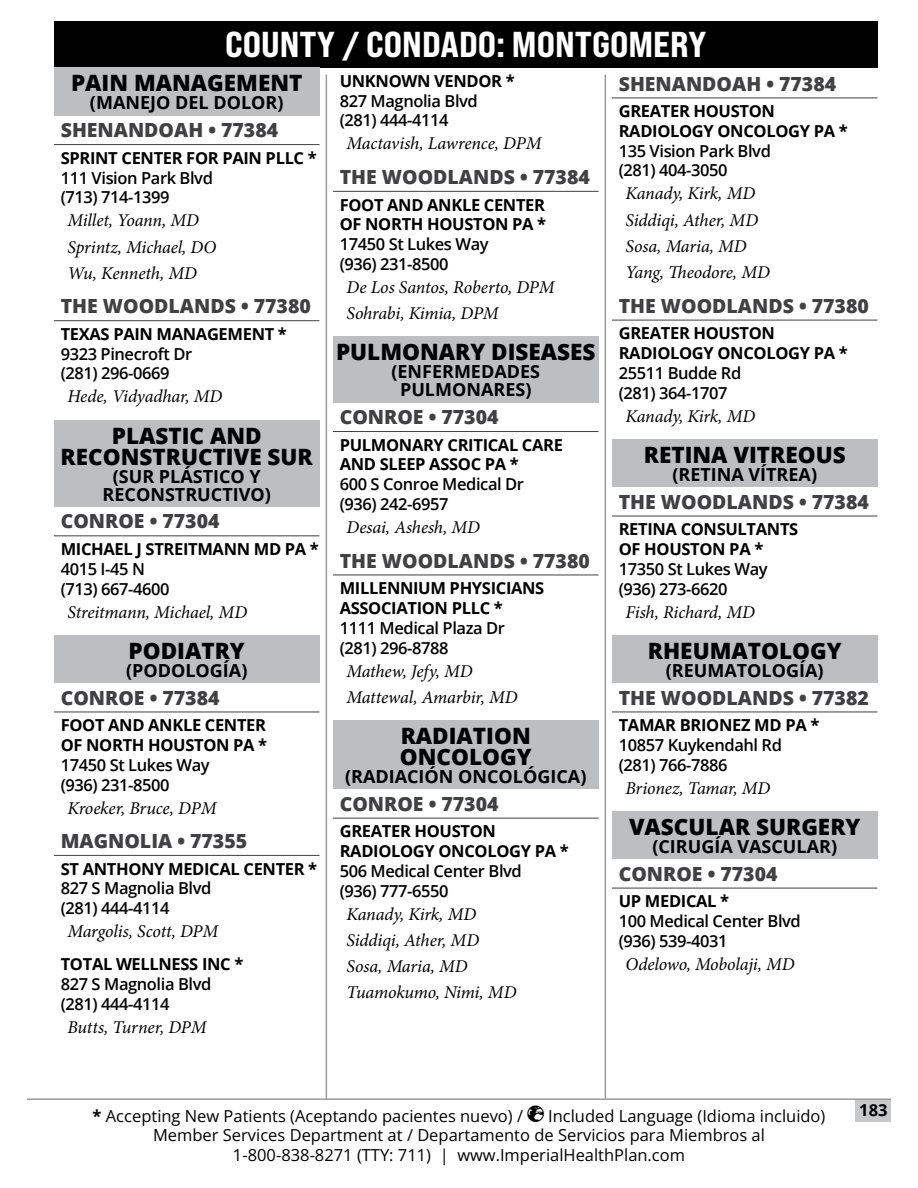
<style>
.page{position:relative;width:918px;height:1188px;background:#fff}
.page>*{position:absolute;margin:0;border:0;box-sizing:border-box;transform-origin:0 0}
.t1{font:36px "Bebas Neue Pro Exp Eb";color:#fff}
.Specialty{font:800 22.5px/21px "Open Sans";color:#000;text-align:center}
.City{font:800 19.5px "Open Sans";color:#414042}
.Pro{font:italic 18px "Minion Pro";letter-spacing:-.01em;color:#000}
.Spanish{font:700 18px/18px "Open Sans";color:#000;text-align:center}
.Location{font:600 16.5px/19.8px "Open Sans";letter-spacing:-.025em;color:#000}
.Group{font:700 16.5px/19.8px "Open Sans";letter-spacing:-.02em;color:#000}
.t2{font:16.5px "Open Sans";color:#000}
.s1{font-weight:700}
</style>
<div class="page">
<div style="left:54px;top:21px;width:824px;height:46px;background:#000"></div>
<div style="left:856px;top:1100px;width:35px;height:21px;background:#c7c8ca"></div>
<hr style="left:27px;top:1098px;width:864px;height:2px;background:#000">
<hr style="left:326px;top:75px;width:1px;height:1023px;background:#000">
<hr style="left:605px;top:75px;width:1px;height:1023px;background:#000">
<div style="left:54px;top:68px;width:266px;height:31px;background:#bcbec0"></div>
<div style="left:54px;top:89px;width:266px;height:26px;background:#bcbec0"></div>
<hr style="left:54px;top:144px;width:266px;height:1px;background:#414042">
<hr style="left:54px;top:320px;width:266px;height:1px;background:#414042">
<div style="left:54px;top:420px;width:266px;height:53px;background:#bcbec0"></div>
<div style="left:54px;top:462px;width:266px;height:45px;background:#bcbec0"></div>
<hr style="left:54px;top:535px;width:266px;height:1px;background:#414042">
<div style="left:54px;top:635px;width:266px;height:32px;background:#bcbec0"></div>
<div style="left:54px;top:656px;width:266px;height:27px;background:#bcbec0"></div>
<hr style="left:54px;top:712px;width:266px;height:1px;background:#414042">
<hr style="left:54px;top:855px;width:266px;height:1px;background:#414042">
<hr style="left:333px;top:191px;width:265px;height:1px;background:#414042">
<div style="left:333px;top:336px;width:265px;height:32px;background:#bcbec0"></div>
<div style="left:333px;top:358px;width:265px;height:44px;background:#bcbec0"></div>
<hr style="left:333px;top:431px;width:265px;height:1px;background:#414042">
<hr style="left:333px;top:575px;width:265px;height:1px;background:#414042">
<div style="left:333px;top:720px;width:265px;height:53px;background:#bcbec0"></div>
<div style="left:333px;top:763px;width:265px;height:26px;background:#bcbec0"></div>
<hr style="left:333px;top:818px;width:265px;height:1px;background:#414042">
<hr style="left:612px;top:98px;width:266px;height:1px;background:#414042">
<hr style="left:612px;top:320px;width:266px;height:1px;background:#414042">
<div style="left:612px;top:439px;width:266px;height:32px;background:#bcbec0"></div>
<div style="left:612px;top:460px;width:266px;height:27px;background:#bcbec0"></div>
<hr style="left:612px;top:516px;width:266px;height:1px;background:#414042">
<div style="left:612px;top:635px;width:266px;height:32px;background:#bcbec0"></div>
<div style="left:612px;top:656px;width:266px;height:27px;background:#bcbec0"></div>
<hr style="left:612px;top:712px;width:266px;height:1px;background:#414042">
<div style="left:612px;top:811px;width:266px;height:32px;background:#bcbec0"></div>
<div style="left:612px;top:832px;width:266px;height:27px;background:#bcbec0"></div>
<hr style="left:612px;top:888px;width:266px;height:1px;background:#414042">
<h1 class="t1" style="left:225px;top:22px;width:483px">COUNTY / CONDADO: MONTGOMERY</h1>
<h1 class="Specialty" style="left:71px;top:72px;width:233px">PAIN MANAGEMENT</h1>
<p class="Spanish" style="left:90px;top:93px;width:195px">(MANEJO DEL DOLOR)</p>
<h4 class="City" style="left:61px;top:115px;width:219px">SHENANDOAH • 77384</h4>
<p class="Group" style="left:61px;top:147px;width:258px">SPRINT CENTER FOR PAIN PLLC *</p>
<p class="Location" style="left:61px;top:167px;width:154px">111 Vision Park Blvd (713) 714-1399</p>
<p class="Pro" style="left:68px;top:208px;width:133px">Millet, Yoann, MD</p>
<p class="Pro" style="left:68px;top:235px;width:150px">Sprintz, Michael, DO</p>
<p class="Pro" style="left:68px;top:261px;width:131px">Wu, Kenneth, MD</p>
<h4 class="City" style="left:61px;top:291px;width:252px">THE WOODLANDS • 77380</h4>
<p class="Group" style="left:61px;top:324px;width:228px">TEXAS PAIN MANAGEMENT *</p>
<p class="Location" style="left:61px;top:343px;width:133px">9323 Pinecroft Dr (281) 296-0669</p>
<p class="Pro" style="left:68px;top:384px;width:156px">Hede, Vidyadhar, MD</p>
<h1 class="Specialty" style="left:61px;top:424px;width:254px">PLASTIC AND<br>RECONSTRUCTIVE SUR</h1>
<p class="Spanish" style="left:103px;top:467px;width:170px">(SUR PLÁSTICO Y<br>RECONSTRUCTIVO)</p>
<h4 class="City" style="left:61px;top:507px;width:160px">CONROE • 77304</h4>
<p class="Group" style="left:61px;top:539px;width:260px">MICHAEL J STREITMANN MD PA *</p>
<p class="Location" style="left:61px;top:559px;width:110px">4015 I-45 N (713) 667-4600</p>
<p class="Pro" style="left:68px;top:600px;width:181px">Streitmann, Michael, MD</p>
<h1 class="Specialty" style="left:129px;top:639px;width:118px">PODIATRY</h1>
<p class="Spanish" style="left:126px;top:661px;width:123px">(PODOLOGÍA)</p>
<h4 class="City" style="left:61px;top:683px;width:160px">CONROE • 77384</h4>
<p class="Group" style="left:61px;top:715px;width:208px">FOOT AND ANKLE CENTER<br>OF NORTH HOUSTON PA *</p>
<p class="Location" style="left:61px;top:754px;width:150px">17450 St Lukes Way (936) 231-8500</p>
<p class="Pro" style="left:68px;top:795px;width:150px">Kroeker, Bruce, DPM</p>
<h4 class="City" style="left:61px;top:826px;width:188px">MAGNOLIA • 77355</h4>
<p class="Group" style="left:61px;top:858px;width:258px">ST ANTHONY MEDICAL CENTER *</p>
<p class="Location" style="left:61px;top:878px;width:152px">827 S Magnolia Blvd (281) 444-4114</p>
<p class="Pro" style="left:68px;top:919px;width:152px">Margolis, Scott, DPM</p>
<p class="Group" style="left:61px;top:954px;width:184px">TOTAL WELLNESS INC *</p>
<p class="Location" style="left:61px;top:974px;width:152px">827 S Magnolia Blvd (281) 444-4114</p>
<p class="Pro" style="left:68px;top:1015px;width:141px">Butts, Turner, DPM</p>
<p class="Group" style="left:340px;top:71px;width:176px">UNKNOWN VENDOR *</p>
<p class="Location" style="left:340px;top:90px;width:140px">827 Magnolia Blvd (281) 444-4114</p>
<p class="Pro" style="left:346px;top:131px;width:197px">Mactavish, Lawrence, DPM</p>
<h4 class="City" style="left:340px;top:162px;width:252px">THE WOODLANDS • 77384</h4>
<p class="Group" style="left:340px;top:194px;width:208px">FOOT AND ANKLE CENTER<br>OF NORTH HOUSTON PA *</p>
<p class="Location" style="left:340px;top:234px;width:150px">17450 St Lukes Way (936) 231-8500</p>
<p class="Pro" style="left:346px;top:275px;width:210px">De Los Santos, Roberto, DPM</p>
<p class="Pro" style="left:346px;top:301px;width:154px">Sohrabi, Kimia, DPM</p>
<h1 class="Specialty" style="left:336px;top:341px;width:261px">PULMONARY DISEASES</h1>
<p class="Spanish" style="left:391px;top:362px;width:150px">(ENFERMEDADES<br>PULMONARES)</p>
<h4 class="City" style="left:340px;top:402px;width:160px">CONROE • 77304</h4>
<p class="Group" style="left:340px;top:434px;width:225px">PULMONARY CRITICAL CARE<br>AND SLEEP ASSOC PA *</p>
<p class="Location" style="left:340px;top:474px;width:186px">600 S Conroe Medical Dr (936) 242-6957</p>
<p class="Pro" style="left:346px;top:515px;width:135px">Desai, Ashesh, MD</p>
<h4 class="City" style="left:340px;top:546px;width:252px">THE WOODLANDS • 77380</h4>
<p class="Group" style="left:340px;top:578px;width:206px">MILLENNIUM PHYSICIANS<br>ASSOCIATION PLLC *</p>
<p class="Location" style="left:340px;top:617px;width:167px">1111 Medical Plaza Dr (281) 296-8788</p>
<p class="Pro" style="left:346px;top:658px;width:128px">Mathew, Jefy, MD</p>
<p class="Pro" style="left:346px;top:685px;width:173px">Mattewal, Amarbir, MD</p>
<h1 class="Specialty" style="left:400px;top:724px;width:133px;text-align:left">RADIATION<br>ONCOLOGY</h1>
<p class="Spanish" style="left:345px;top:767px;width:243px">(RADIACIÓN ONCOLÓGICA)</p>
<h4 class="City" style="left:340px;top:789px;width:160px">CONROE • 77304</h4>
<p class="Group" style="left:340px;top:821px;width:231px">GREATER HOUSTON<br>RADIOLOGY ONCOLOGY PA *</p>
<p class="Location" style="left:340px;top:861px;width:184px">506 Medical Center Blvd (936) 777-6550</p>
<p class="Pro" style="left:346px;top:902px;width:131px">Kanady, Kirk, MD</p>
<p class="Pro" style="left:346px;top:928px;width:134px">Siddiqi, Ather, MD</p>
<p class="Pro" style="left:346px;top:954px;width:123px">Sosa, Maria, MD</p>
<p class="Pro" style="left:346px;top:980px;width:171px">Tuamokumo, Nimi, MD</p>
<h4 class="City" style="left:619px;top:69px;width:219px">SHENANDOAH • 77384</h4>
<p class="Group" style="left:619px;top:101px;width:231px">GREATER HOUSTON<br>RADIOLOGY ONCOLOGY PA *</p>
<p class="Location" style="left:619px;top:140px;width:154px">135 Vision Park Blvd (281) 404-3050</p>
<p class="Pro" style="left:626px;top:181px;width:131px">Kanady, Kirk, MD</p>
<p class="Pro" style="left:626px;top:208px;width:134px">Siddiqi, Ather, MD</p>
<p class="Pro" style="left:626px;top:234px;width:123px">Sosa, Maria, MD</p>
<p class="Pro" style="left:626px;top:260px;width:146px">Yang, Theodore, MD</p>
<h4 class="City" style="left:619px;top:291px;width:252px">THE WOODLANDS • 77380</h4>
<p class="Group" style="left:619px;top:323px;width:231px">GREATER HOUSTON<br>RADIOLOGY ONCOLOGY PA *</p>
<p class="Location" style="left:619px;top:363px;width:124px">25511 Budde Rd (281) 364-1707</p>
<p class="Pro" style="left:626px;top:404px;width:131px">Kanady, Kirk, MD</p>
<h1 class="Specialty" style="left:644px;top:443px;width:203px">RETINA VITREOUS</h1>
<p class="Spanish" style="left:672px;top:465px;width:146px">(RETINA VÍTREA)</p>
<h4 class="City" style="left:619px;top:487px;width:252px">THE WOODLANDS • 77384</h4>
<p class="Group" style="left:619px;top:519px;width:181px">RETINA CONSULTANTS<br>OF HOUSTON PA *</p>
<p class="Location" style="left:619px;top:559px;width:150px">17350 St Lukes Way (936) 273-6620</p>
<p class="Pro" style="left:626px;top:600px;width:131px">Fish, Richard, MD</p>
<h1 class="Specialty" style="left:648px;top:639px;width:195px">RHEUMATOLOGY</h1>
<p class="Spanish" style="left:666px;top:661px;width:159px">(REUMATOLOGÍA)</p>
<h4 class="City" style="left:619px;top:683px;width:252px">THE WOODLANDS • 77382</h4>
<p class="Group" style="left:619px;top:715px;width:202px">TAMAR BRIONEZ MD PA *</p>
<p class="Location" style="left:619px;top:735px;width:165px">10857 Kuykendahl Rd (281) 766-7886</p>
<p class="Pro" style="left:626px;top:776px;width:146px">Brionez, Tamar, MD</p>
<h1 class="Specialty" style="left:629px;top:815px;width:233px">VASCULAR SURGERY</h1>
<p class="Spanish" style="left:652px;top:837px;width:186px">(CIRUGÍA VASCULAR)</p>
<h4 class="City" style="left:619px;top:859px;width:160px">CONROE • 77304</h4>
<p class="Group" style="left:619px;top:891px;width:112px">UP MEDICAL *</p>
<p class="Location" style="left:619px;top:911px;width:184px">100 Medical Center Blvd (936) 539-4031</p>
<p class="Pro" style="left:626px;top:952px;width:171px">Odelowo, Mobolaji, MD</p>
<p class="t2" style="left:93px;top:1104px;width:432px"><span class="s1">*</span> Accepting New Patients (Aceptando pacientes nuevo) /</p>
<p class="t2" style="left:548px;top:1104px;width:279px">Included Language (Idioma incluido)</p>
<p class="t2" style="left:153px;top:1124px;width:613px">Member Services Department at / Departamento de Servicios para Miembros al</p>
<p class="t2" style="left:233px;top:1143px;width:454px">1-800-838-8271 (TTY: 711) | www.ImperialHealthPlan.com</p>
<p class="Group" style="left:859px;top:1100px;width:30px">183</p>
</div>
